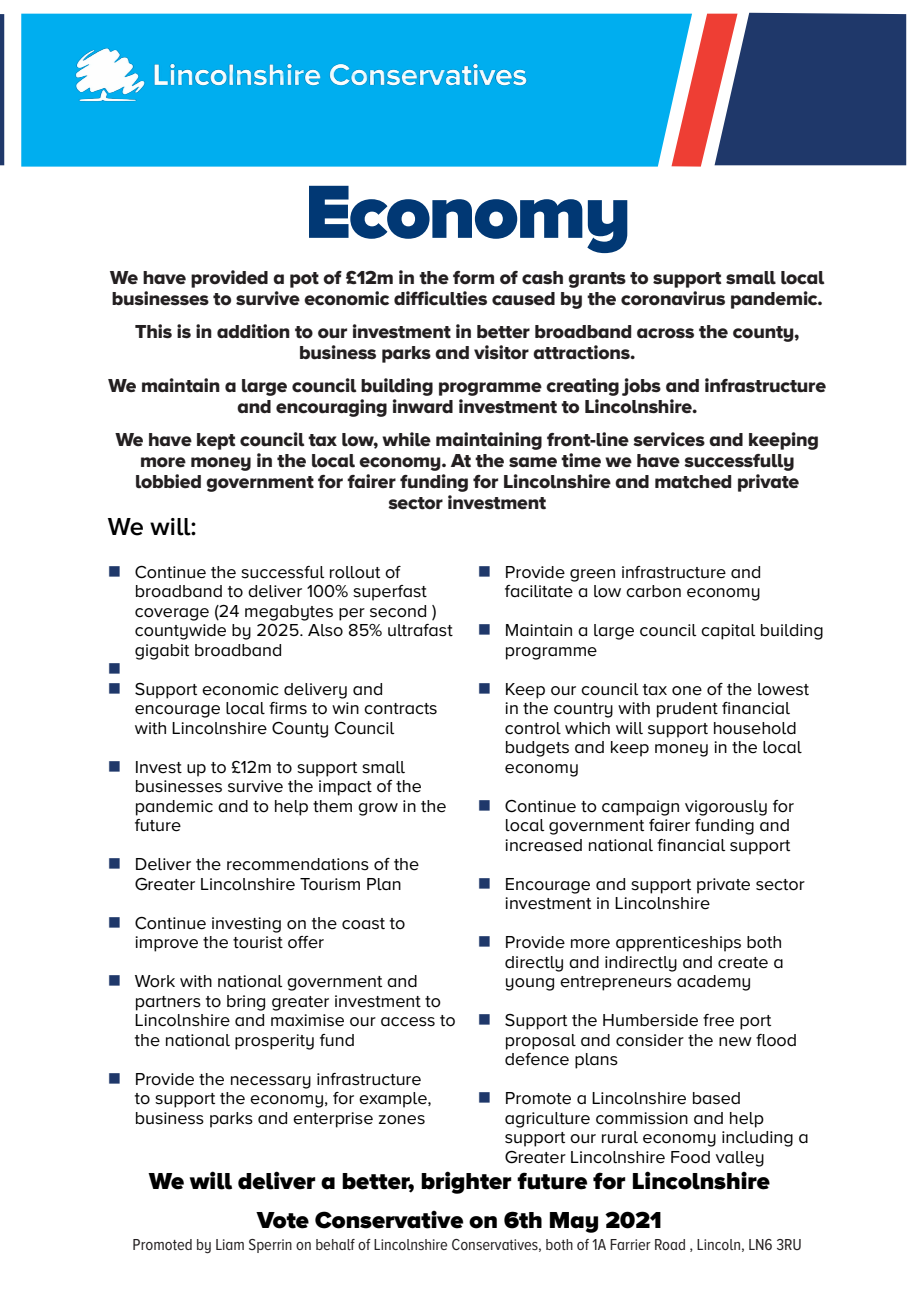
<style>
.page{position:relative;width:919px;height:1289px;background:#fff}
.page>*{position:absolute;margin:0;border:0;box-sizing:border-box;transform-origin:0 0}
.t1{font:900 78px "Proxima Nova A";letter-spacing:-.03em;color:#013874}
.t2{font:600 25.5px "Proxima Nova A";color:#000}
.t3{font:900 24px "Proxima Nova A";color:#000}
.t4{font:19.5px/21px "Proxima Nova A Extrabld";letter-spacing:-.01em;color:#231f20;text-align:center}
.t5{font:18px/19.5px "Proxima Nova A";color:#000}
.t6{font:16.5px "Proxima Nova A Cond";color:#231f20}
</style>
<div class="page">
<hr style="left:0;top:14px;width:4px;height:151px;background:#1f386a">
<div style="left:21px;top:14px;width:650px;height:153px;background:#00aeef"></div>
<svg style="left:671px;top:13px;width:235px;height:154px"></svg>
<img style="left:75px;top:40px;width:461px;height:69px">
<p class="t1" style="left:305px;top:166px;width:328px">Economy</p>
<p class="t4" style="left:110px;top:267px;width:715px;text-align:left">We have provided a pot of £12m in the form of cash grants to support small local businesses to survive economic difficulties caused by the coronavirus pandemic.</p>
<p class="t4" style="left:135px;top:321px;width:666px">This is in addition to our investment in better broadband across the county, business parks and visitor attractions.</p>
<p class="t4" style="left:108px;top:375px;width:719px">We maintain a large council building programme creating jobs and infrastructure and encouraging inward investment to Lincolnshire.</p>
<p class="t4" style="left:116px;top:429px;width:704px">We have kept council tax low, while maintaining front-line services and keeping more money in the local economy. At the same time we have successfully lobbied government for fairer funding for Lincolnshire and matched private sector investment</p>
<p class="t2" style="left:108px;top:512px;width:90px">We will:</p>
<p class="t5" style="left:135px;top:561px;width:319px">Continue the successful rollout of broadband to deliver 100% superfast coverage (24 megabytes per second ) countywide by 2025. Also 85% ultrafast gigabit broadband</p>
<p class="t5" style="left:135px;top:678px;width:304px">Support economic delivery and encourage local firms to win contracts with Lincolnshire County Council</p>
<p class="t5" style="left:135px;top:756px;width:313px">Invest up to £12m to support small businesses survive the impact of the pandemic and to help them grow in the future</p>
<p class="t5" style="left:135px;top:854px;width:286px">Deliver the recommendations of the<br>Greater Lincolnshire Tourism Plan</p>
<p class="t5" style="left:135px;top:912px;width:272px">Continue investing on the coast to improve the tourist offer</p>
<p class="t5" style="left:135px;top:971px;width:322px">Work with national government and partners to bring greater investment to Lincolnshire and maximise our access to the national prosperity fund</p>
<p class="t5" style="left:135px;top:1068px;width:298px">Provide the necessary infrastructure to support the economy, for example, business parks and enterprise zones</p>
<p class="t5" style="left:505px;top:561px;width:258px">Provide green infrastructure and facilitate a low carbon economy</p>
<p class="t5" style="left:505px;top:620px;width:320px">Maintain a large council capital building programme</p>
<p class="t5" style="left:505px;top:678px;width:306px">Keep our council tax one of the lowest in the country with prudent financial control which will support household budgets and keep money in the local economy</p>
<p class="t5" style="left:505px;top:795px;width:290px">Continue to campaign vigorously for local government fairer funding and increased national financial support</p>
<p class="t5" style="left:505px;top:873px;width:301px">Encourage and support private sector investment in Lincolnshire</p>
<p class="t5" style="left:505px;top:932px;width:280px;text-align:justify">Provide more apprenticeships both directly and indirectly and create a young entrepreneurs academy</p>
<p class="t5" style="left:505px;top:1010px;width:294px">Support the Humberside free port proposal and consider the new flood defence plans</p>
<p class="t5" style="left:505px;top:1088px;width:305px">Promote a Lincolnshire based agriculture commission and help support our rural economy including a Greater Lincolnshire Food valley</p>
<p class="t3" style="left:149px;top:1166px;width:622px">We will deliver a better, brighter future for Lincolnshire</p>
<p class="t3" style="left:257px;top:1206px;width:406px">Vote Conservative on 6th May 2021</p>
<p class="t6" style="left:133px;top:1235px;width:670px">Promoted by Liam Sperrin on behalf of Lincolnshire Conservatives, both of 1A Farrier Road , Lincoln, LN6 3RU</p>
</div>
